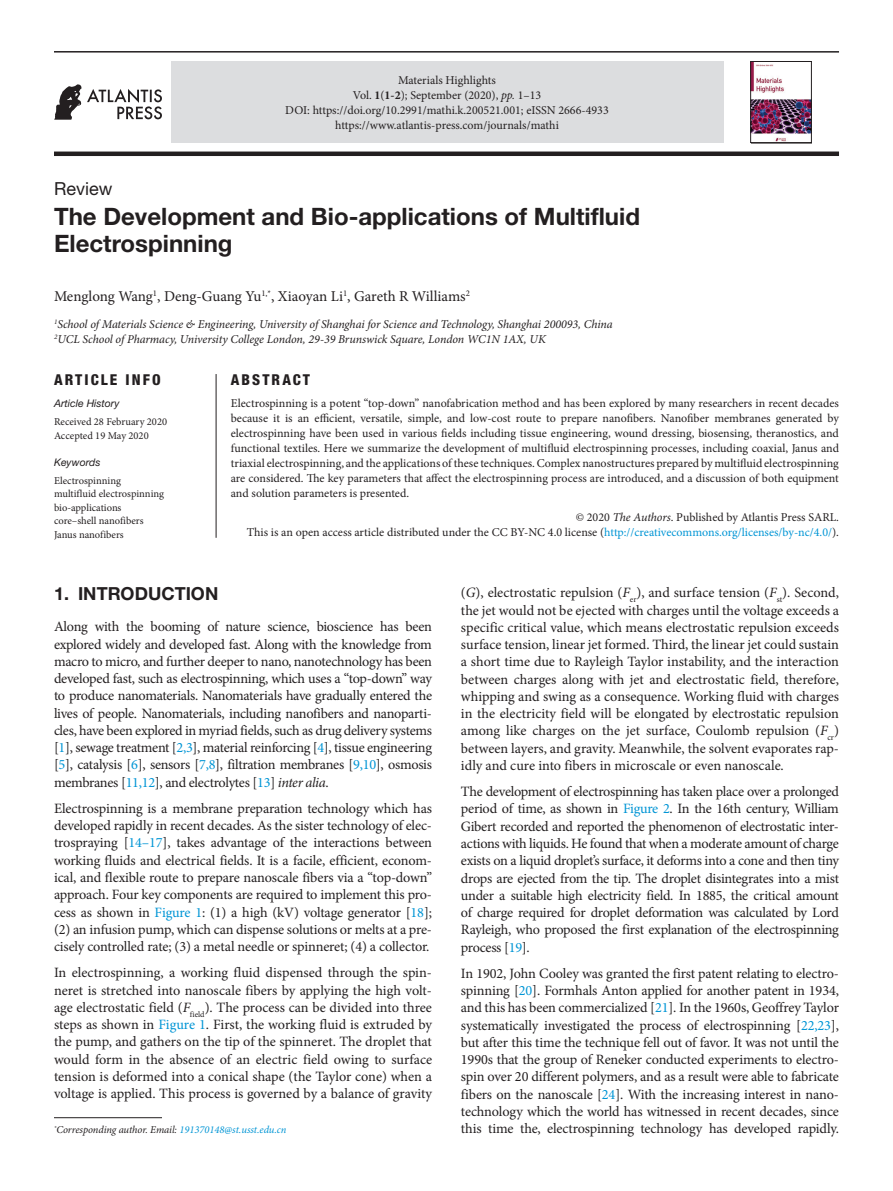
<style>
.page{position:relative;width:893px;height:1191px;background:#fff}
.page>*{position:absolute;margin:0;border:0;box-sizing:border-box;transform-origin:0 0}
.article_title{font:700 24px/27px "Helvetica Neue LT Std";color:#231f20}
.head-1{font:700 18px "Helvetica Neue LT Std";color:#231f20}
.article_type{font:18px "Helvetica Neue LT Std";color:#231f20}
.author_name{font:15px "Minion Pro";letter-spacing:-.01em;color:#231f20}
.article_info{font:800 condensed 15px "Helvetica Neue LT Std";letter-spacing:.14em;color:#231f20}
.abstract{font:800 condensed 15px "Helvetica Neue LT Std";letter-spacing:.14em;color:#231f20}
.para-2{font:14.25px/17.2px "Minion Pro";letter-spacing:-.01em;color:#231f20;text-align:justify}
.para-1{font:14.25px/17.2px "Minion Pro";letter-spacing:-.02em;color:#231f20;text-align:justify}
.abstract_text{font:12px/15px "Minion Pro";color:#231f20;text-align:center}
.author-affil{font:italic 12px "Minion Pro";letter-spacing:-.005em;color:#231f20}
.copyright{font:12px/15px "Minion Pro";letter-spacing:-.005em;color:#231f20;text-align:right}
.keywords_text{font:10.5px "Minion Pro";color:#231f20}
.corres_author{font:italic 10.5px "Minion Pro";letter-spacing:-.01em;color:#231f20}
.keywords{font:italic 10.5px "Helvetica Neue LT Std";color:#231f20}
.article_history{font:10.5px "Minion Pro";color:#231f20}
.s1{font-weight:700}
.s2{font-style:italic}
.s3{color:#0095d5}
</style>
<div class="page">
<div style="left:54px;top:151px;width:785px;height:5px;background:#231f20"></div>
<hr style="left:54px;top:51px;width:785px;height:2px;background:#231f20">
<hr style="left:216px;top:374px;width:1px;height:164px;background:#231f20">
<hr style="left:54px;top:1117px;width:108px;height:1px;background:#231f20">
<div style="left:171px;top:62px;width:552px;height:81px;background:#dcdddf"></div>
<svg style="left:54px;top:84px;width:108px;height:36px"></svg>
<img style="left:753px;top:63px;width:56px;height:78px">
<div style="left:751px;top:61px;width:60px;height:82px;border:1px solid #231f20"></div>
<p class="abstract_text" style="left:353px;top:73px;width:190px">Materials Highlights<br>Vol. <span class="s1">1</span>(<span class="s1">1-2</span>); September (2020), <span class="s2">pp.</span> 1–13</p>
<p class="abstract_text" style="left:285px;top:103px;width:325px">DOI: https://doi.org/10.2991/mathi.k.200521.001; eISSN 2666-4933 https://www.atlantis-press.com/journals/mathi</p>
<p class="article_type" style="left:54px;top:178px;width:60px">Review</p>
<p class="article_title" style="left:54px;top:202px;width:587px">The Development and Bio-applications of Multifluid<br>Electrospinning</p>
<p class="author_name" style="left:54px;top:286px;width:417px">Menglong Wang<sup>1</sup>, Deng-Guang Yu<sup>1,*</sup>, Xiaoyan Li<sup>1</sup>, Gareth R Williams<sup>2</sup></p>
<p class="author-affil" style="left:54px;top:316px;width:560px"><sup>1</sup>School of Materials Science &amp; Engineering, University of Shanghai for Science and Technology, Shanghai 200093, China</p>
<p class="author-affil" style="left:54px;top:331px;width:493px"><sup>2</sup>UCL School of Pharmacy, University College London, 29‑39 Brunswick Square, London WC1N 1AX, UK</p>
<p class="article_info" style="left:54px;top:370px;width:108px">ARTICLE INFO</p>
<p class="keywords" style="left:54px;top:397px;width:67px">Article History</p>
<p class="article_history" style="left:54px;top:415px;width:115px">Received 28 February 2020</p>
<p class="keywords_text" style="left:54px;top:428px;width:96px">Accepted 19 May 2020</p>
<p class="keywords" style="left:54px;top:456px;width:48px">Keywords</p>
<p class="keywords_text" style="left:54px;top:473px;width:68px">Electrospinning</p>
<p class="keywords_text" style="left:54px;top:487px;width:112px">multifluid electrospinning</p>
<p class="keywords_text" style="left:54px;top:500px;width:69px">bio-applications</p>
<p class="keywords_text" style="left:54px;top:514px;width:91px">core–shell nanofibers</p>
<p class="keywords_text" style="left:54px;top:527px;width:71px">Janus nanofibers</p>
<p class="abstract" style="left:231px;top:370px;width:81px">ABSTRACT</p>
<p class="abstract_text" style="left:231px;top:396px;width:610px;text-align:justify">Electrospinning is a potent “top-down” nanofabrication method and has been explored by many researchers in recent decades because it is an efficient, versatile, simple, and low-cost route to prepare nanofibers. Nanofiber membranes generated by electrospinning have been used in various fields including tissue engineering, wound dressing, biosensing, theranostics, and functional textiles. Here we summarize the development of multifluid electrospinning processes, including coaxial, Janus and triaxial electrospinning, and the applications of these techniques. Complex nanostructures prepared by multifluid electrospinning are considered. The key parameters that affect the electrospinning process are introduced, and a discussion of both equipment and solution parameters is presented.</p>
<p class="copyright" style="left:247px;top:510px;width:594px">© 2020 <span class="s2">The Authors</span>. Published by Atlantis Press SARL.<br>This is an open access article distributed under the CC BY-NC 4.0 license (<span class="s3">http://creativecommons.org/licenses/by-nc/4.0/</span>).</p>
<p class="head-1" style="left:54px;top:582px;width:166px">1. INTRODUCTION</p>
<p class="para-1" style="left:54px;top:618px;width:380px">Along with the booming of nature science, bioscience has been explored widely and developed fast. Along with the knowledge from macro to micro, and further deeper to nano, nanotechnology has been developed fast, such as electrospinning, which uses a “top-down” way to produce nanomaterials. Nanomaterials have gradually entered the lives of people. Nanomaterials, including nanofibers and nanoparti&shy;cles, have been explored in myriad fields, such as drug delivery systems [<span class="s3">1</span>], sewage treatment [<span class="s3">2,3</span>], material reinforcing [<span class="s3">4</span>], tissue engineering [<span class="s3">5</span>], catalysis [<span class="s3">6</span>], sensors [<span class="s3">7,8</span>], filtration membranes [<span class="s3">9,10</span>], osmosis membranes [<span class="s3">11,12</span>], and electrolytes [<span class="s3">13</span>] <span class="s2">inter alia</span>.</p>
<p class="para-2" style="left:54px;top:800px;width:380px">Electrospinning is a membrane preparation technology which has developed rapidly in recent decades. As the sister technology of elec&shy;trospraying [<span class="s3">14–17</span>], takes advantage of the interactions between working fluids and electrical fields. It is a facile, efficient, econom&shy;ical, and flexible route to prepare nanoscale fibers via a “top-down” approach. Four key components are required to implement this pro&shy;cess as shown in <span class="s3">Figure 1</span>: (1) a high (kV) voltage generator [<span class="s3">18</span>]; (2) an infusion pump, which can dispense solutions or melts at a pre&shy;cisely controlled rate; (3) a metal needle or spinneret; (4) a collector.</p>
<p class="para-2" style="left:54px;top:964px;width:380px">In electrospinning, a working fluid dispensed through the spin&shy;neret is stretched into nanoscale fibers by applying the high volt&shy;age electrostatic field (<span class="s2">F</span><sub>field</sub>). The process can be divided into three steps as shown in <span class="s3">Figure 1</span>. First, the working fluid is extruded by the pump, and gathers on the tip of the spinneret. The droplet that would form in the absence of an electric field owing to surface tension is deformed into a conical shape (the Taylor cone) when a voltage is applied. This process is governed by a balance of gravity</p>
<p class="corres_author" style="left:54px;top:1122px;width:234px"><sup>*</sup>Corresponding author. Email: <span class="s3">191370148@st.usst.edu.cn</span></p>
<p class="para-2" style="left:461px;top:584px;width:380px">(<span class="s2">G</span>), electrostatic repulsion (<span class="s2">F</span><sub>er</sub>), and surface tension (<span class="s2">F</span><sub>st</sub>). Second, the jet would not be ejected with charges until the voltage exceeds a specific critical value, which means electrostatic repulsion exceeds surface tension, linear jet formed. Third, the linear jet could sustain a short time due to Rayleigh Taylor instability, and the interaction between charges along with jet and electrostatic field, therefore, whipping and swing as a consequence. Working fluid with charges in the electricity field will be elongated by electrostatic repulsion among like charges on the jet surface, Coulomb repulsion (<span class="s2">F</span><sub>cr</sub>) between layers, and gravity. Meanwhile, the solvent evaporates rap&shy;idly and cure into fibers in microscale or even nanoscale.</p>
<p class="para-2" style="left:461px;top:783px;width:380px">The development of electrospinning has taken place over a prolonged period of time, as shown in <span class="s3">Figure 2</span>. In the 16th century, William Gibert recorded and reported the phenomenon of electrostatic inter&shy;actions with liquids. He found that when a moderate amount of charge exists on a liquid droplet’s surface, it deforms into a cone and then tiny drops are ejected from the tip. The droplet disintegrates into a mist under a suitable high electricity field. In 1885, the critical amount of charge required for droplet deformation was calculated by Lord Rayleigh, who proposed the first explanation of the electrospinning process [<span class="s3">19</span>].</p>
<p class="para-2" style="left:461px;top:964px;width:380px">In 1902, John Cooley was granted the first patent relating to electro&shy;spinning [<span class="s3">20</span>]. Formhals Anton applied for another patent in 1934, and this has been commercialized [<span class="s3">21</span>]. In the 1960s, Geoffrey Taylor systematically investigated the process of electrospinning [<span class="s3">22,23</span>], but after this time the technique fell out of favor. It was not until the 1990s that the group of Reneker conducted experiments to electro&shy;spin over 20 different polymers, and as a result were able to fabricate fibers on the nanoscale [<span class="s3">24</span>]. With the increasing interest in nano&shy;technology which the world has witnessed in recent decades, since this time the, electrospinning technology has developed rapidly.</p>
</div>
